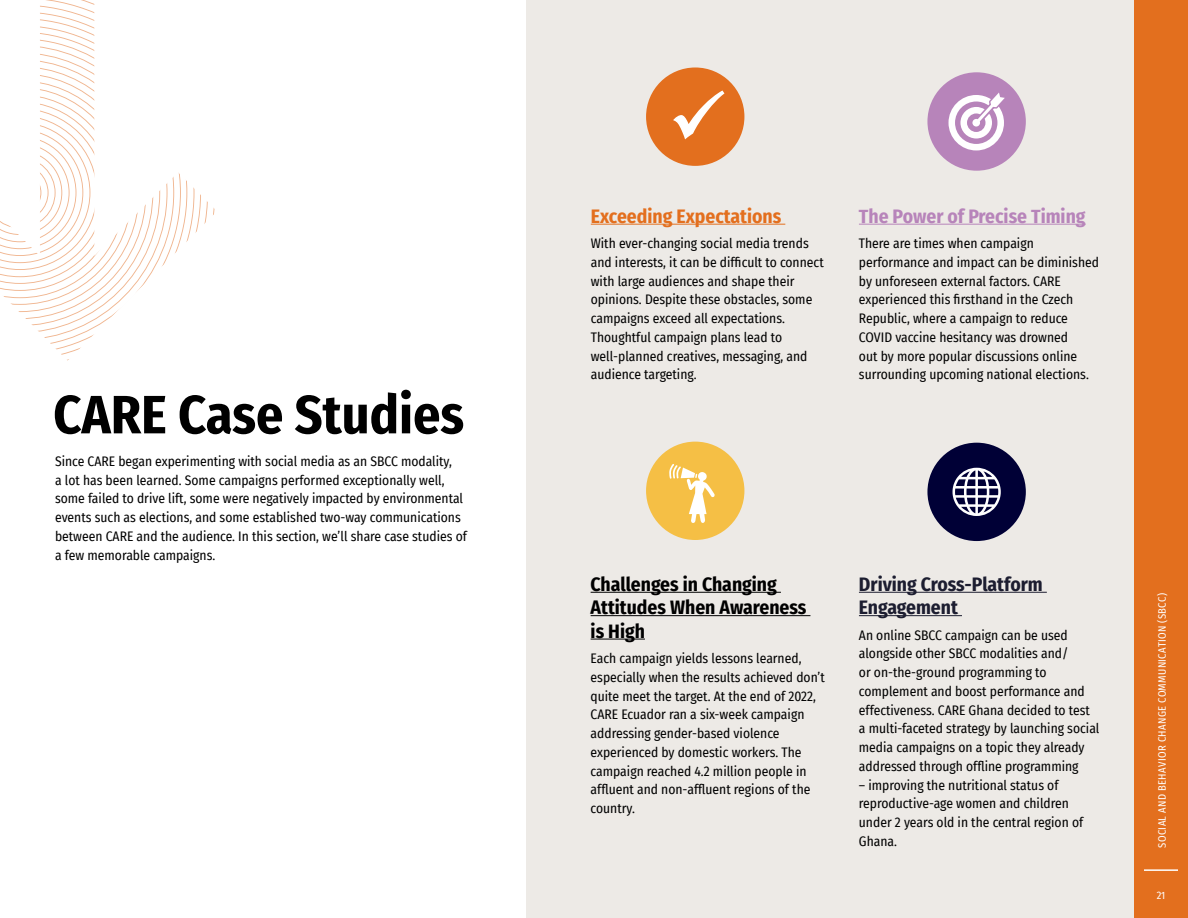
<style>
.page{position:relative;width:1188px;height:918px;background:#fff}
.page>*{position:absolute;margin:0;border:0;box-sizing:border-box;transform-origin:0 0}
.t1{font:700 54px "Fira Sans Condensed";color:#000}
.t2{font:700 19.5px/23.4px "Fira Sans Condensed";color:#000}
.t3{font:700 19.5px/23.4px "Fira Sans Condensed";color:#1c1d30}
.t4{font:700 19.5px "Fira Sans Condensed";color:#b784ba}
.t5{font:700 19.5px "Fira Sans Condensed";color:#e36f1e}
.t6{font:13.5px/18.8px "Fira Sans Condensed";color:#000}
.t7{font:10.5px "Fira Sans Condensed";letter-spacing:.035em;color:#fff}
</style>
<div class="page">
<div style="left:526px;top:0;width:608px;height:917px;background:#edeae6"></div>
<hr style="left:591px;top:224px;width:194px;height:1px;background:#e36f1e">
<hr style="left:859px;top:224px;width:227px;height:1px;background:#b784ba">
<hr style="left:591px;top:592px;width:190px;height:1px;background:#000">
<hr style="left:591px;top:615px;width:219px;height:1px;background:#000">
<hr style="left:591px;top:639px;width:54px;height:1px;background:#000">
<hr style="left:859px;top:592px;width:188px;height:1px;background:#1c1d30">
<hr style="left:859px;top:615px;width:103px;height:1px;background:#1c1d30">
<svg style="left:0;top:0;width:215px;height:361px"></svg>
<div style="left:927px;top:72px;width:99px;height:99px;background:#b784ba;border-radius:50%"></div>
<svg style="left:949px;top:93px;width:56px;height:57px"></svg>
<div style="left:646px;top:67px;width:98px;height:99px;background:#e36f1e;border-radius:50%"></div>
<svg style="left:673px;top:90px;width:52px;height:50px"></svg>
<div style="left:646px;top:442px;width:98px;height:98px;background:#f5bf45;border-radius:50%"></div>
<svg style="left:669px;top:464px;width:46px;height:59px"></svg>
<div style="left:927px;top:443px;width:99px;height:98px;background:#000036;border-radius:50%"></div>
<svg style="left:953px;top:468px;width:48px;height:48px"></svg>
<div style="left:1134px;top:0;width:54px;height:918px;background:#e36f1e"></div>
<hr style="left:1144px;top:869px;width:34px;height:2px;background:#fff">
<h1 class="t1" style="left:53px;top:369px;width:412px">CARE Case Studies</h1>
<p class="t6" style="left:55px;top:451px;width:413px">Since CARE began experimenting with social media as an SBCC modality,<br>a lot has been learned. Some campaigns performed exceptionally well, some failed to drive lift, some were negatively impacted by environmental events such as elections, and some established two-way communications between CARE and the audience. In this section, we’ll share case studies of a few memorable campaigns.</p>
<h2 class="t5" style="left:591px;top:200px;width:192px">Exceeding Expectations</h2>
<p class="t6" style="left:591px;top:234px;width:234px">With ever-changing social media trends and interests, it can be difficult to connect with large audiences and shape their opinions. Despite these obstacles, some campaigns exceed all expectations.<br>Thoughtful campaign plans lead to well-planned creatives, messaging, and audience targeting.</p>
<h2 class="t4" style="left:859px;top:200px;width:228px">The Power of Precise Timing</h2>
<p class="t6" style="left:859px;top:234px;width:242px">There are times when campaign performance and impact can be diminished by unforeseen external factors. CARE experienced this firsthand in the Czech Republic, where a campaign to reduce COVID vaccine hesitancy was drowned<br>out by more popular discussions online surrounding upcoming national elections.</p>
<h2 class="t2" style="left:591px;top:571px;width:217px">Challenges in Changing<br>Attitudes When Awareness is High</h2>
<p class="t6" style="left:591px;top:649px;width:236px">Each campaign yields lessons learned, especially when the results achieved don’t quite meet the target. At the end of 2022, CARE Ecuador ran a six-week campaign addressing gender-based violence experienced by domestic workers. The campaign reached 4.2 million people in affluent and non-affluent regions of the country.</p>
<h2 class="t3" style="left:859px;top:571px;width:185px">Driving Cross-Platform<br>Engagement</h2>
<p class="t6" style="left:859px;top:625px;width:242px">An online SBCC campaign can be used alongside other SBCC modalities and/<br>or on-the-ground programming to complement and boost performance and effectiveness. CARE Ghana decided to test a multi-faceted strategy by launching social media campaigns on a topic they already addressed through offline programming</p>
<p class="t6" style="left:859px;top:775px;width:226px">– improving the nutritional status of reproductive-age women and children under 2 years old in the central region of<br>Ghana.</p>
<p class="t7" style="left:1154px;top:848px;width:256px;rotate:-90deg">SOCIAL AND BEHAVIOR CHANGE COMMUNICATION (SBCC)</p>
<p class="t7" style="left:1157px;top:888px;width:10px">21</p>
</div>
